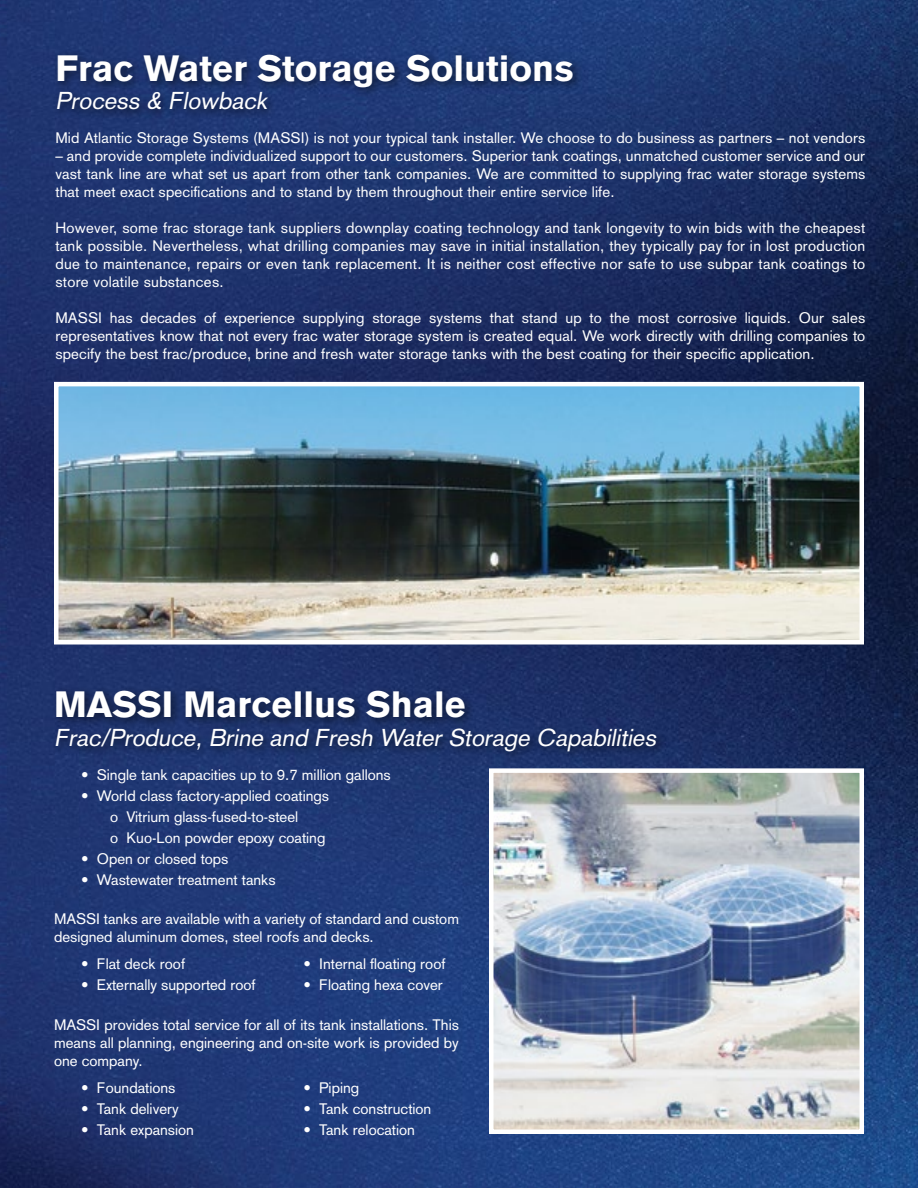
<style>
.page{position:relative;width:918px;height:1188px;background:#fff}
.page>*{position:absolute;margin:0;border:0;box-sizing:border-box;transform-origin:0 0}
.t1{font:900 36px "Akzidenz Grotesk";color:#fff}
.t2{font:italic 24px "Akzidenz Grotesk";color:#fff}
.t3{font:15px/18px "Akzidenz Grotesk";color:#fff;text-align:justify}
</style>
<div class="page">
<img style="left:0;top:0;width:918px;height:1188px">
<hr style="left:917px;top:590px;width:1px;height:111px;background:#fff">
<hr style="left:917px;top:54px;width:1px;height:110px;background:#fff">
<img style="left:59px;top:387px;width:800px;height:253px">
<div style="left:54px;top:382px;width:810px;height:263px;border:4px solid #fff"></div>
<img style="left:494px;top:773px;width:365px;height:356px">
<div style="left:489px;top:768px;width:375px;height:366px;border:4px solid #fff"></div>
<div style="left:52px;top:48px;width:533px;height:72px;background:#000;opacity:.5"></div>
<div style="left:51px;top:686px;width:616px;height:77px;background:#000;opacity:.5"></div>
<h1 class="t1" style="left:55px;top:46px;width:520px">Frac Water Storage Solutions</h1>
<h2 class="t2" style="left:55px;top:87px;width:218px">Process &amp; Flowback</h2>
<p class="t3" style="left:55px;top:129px;width:812px">Mid Atlantic Storage Systems (MASSI) is not your typical tank installer. We choose to do business as partners – not vendors</p>
<p class="t3" style="left:55px;top:147px;width:812px">– and provide complete individualized support to our customers. Superior tank coatings, unmatched customer service and our vast tank line are what set us apart from other tank companies. We are committed to supplying frac water storage systems that meet exact specifications and to stand by them throughout their entire service life.</p>
<p class="t3" style="left:55px;top:219px;width:812px">However, some frac storage tank suppliers downplay coating technology and tank longevity to win bids with the cheapest tank possible. Nevertheless, what drilling companies may save in initial installation, they typically pay for in lost production due to maintenance, repairs or even tank replacement. It is neither cost effective nor safe to use subpar tank coatings to store volatile substances.</p>
<p class="t3" style="left:55px;top:309px;width:812px">MASSI has decades of experience supplying storage systems that stand up to the most corrosive liquids. Our sales representatives know that not every frac water storage system is created equal. We work directly with drilling companies to specify the best frac/produce, brine and fresh water storage tanks with the best coating for their specific application.</p>
<h1 class="t1" style="left:54px;top:683px;width:414px">MASSI Marcellus Shale</h1>
<h2 class="t2" style="left:54px;top:723px;width:608px">Frac/Produce, Brine and Fresh Water Storage Capabilities</h2>
<p class="t3" style="left:81px;top:766px;width:311px">• Single tank capacities up to 9.7 million gallons</p>
<p class="t3" style="left:110px;top:785px;width:220px;line-height:21px;text-align:left;text-indent:-29px">• World class factory-applied coatings o Vitrium glass-fused-to-steel<br>o Kuo-Lon powder epoxy coating</p>
<p class="t3" style="left:81px;top:850px;width:149px">• Open or closed tops</p>
<p class="t3" style="left:81px;top:871px;width:196px">• Wastewater treatment tanks</p>
<p class="t3" style="left:54px;top:910px;width:407px">MASSI tanks are available with a variety of standard and custom designed aluminum domes, steel roofs and decks.</p>
<p class="t3" style="left:81px;top:955px;width:106px">• Flat deck roof</p>
<p class="t3" style="left:303px;top:955px;width:144px">• Internal floating roof</p>
<p class="t3" style="left:81px;top:976px;width:176px">• Externally supported roof</p>
<p class="t3" style="left:303px;top:976px;width:141px">• Floating hexa cover</p>
<p class="t3" style="left:54px;top:1016px;width:407px">MASSI provides total service for all of its tank installations. This means all planning, engineering and on-site work is provided by one company.</p>
<p class="t3" style="left:81px;top:1079px;width:96px">• Foundations</p>
<p class="t3" style="left:303px;top:1079px;width:57px">• Piping</p>
<p class="t3" style="left:81px;top:1100px;width:99px">• Tank delivery</p>
<p class="t3" style="left:303px;top:1100px;width:130px">• Tank construction</p>
<p class="t3" style="left:81px;top:1121px;width:115px">• Tank expansion</p>
<p class="t3" style="left:303px;top:1121px;width:113px">• Tank relocation</p>
</div>
